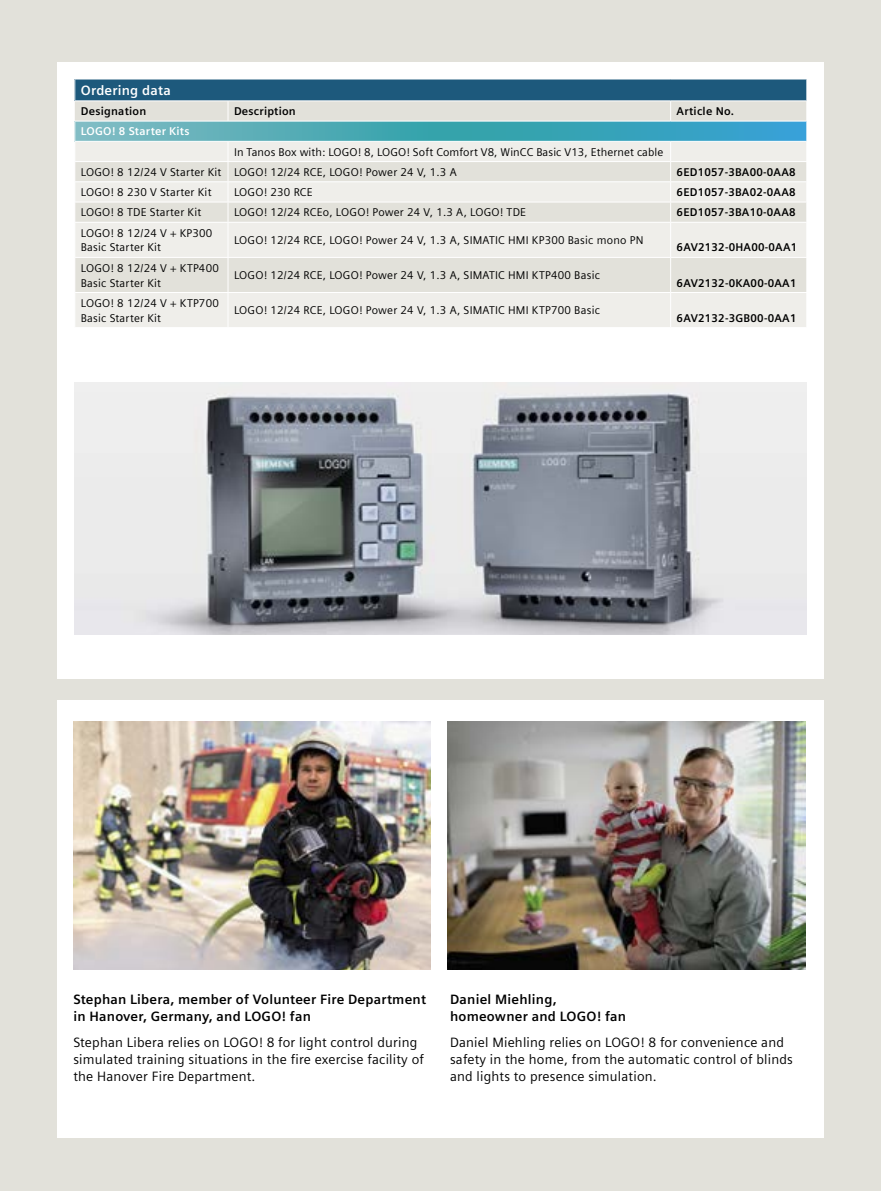
<style>
.page{position:relative;width:881px;height:1191px;background:#fff}
.page>*{position:absolute;margin:0;border:0;box-sizing:border-box;transform-origin:0 0}
.t1{font:13.5px/17px "Siemens Sans Global";letter-spacing:.015em;color:#000}
.t2{font:700 13.5px/17px "Siemens Sans Global";letter-spacing:.015em;color:#000}
.t3{font:700 13.5px "Siemens Sans Global";letter-spacing:.015em;color:#fff}
.t4{font:11.25px/14.9px "Siemens Sans Global";letter-spacing:.02em;color:#000}
.t5{font:700 11.25px "Siemens Sans Global";letter-spacing:.02em;color:#000}
.t6{font:700 11.25px "Siemens Sans Global";letter-spacing:.02em;color:#fff}
</style>
<div class="page">
<div style="left:0;top:0;width:880px;height:1191px;background:#e2e1da"></div>
<div style="left:57px;top:62px;width:766px;height:616px;background:#fff"></div>
<img style="left:74px;top:383px;width:732px;height:251px">
<div style="left:57px;top:700px;width:766px;height:437px;background:#fff"></div>
<img style="left:73px;top:722px;width:358px;height:247px">
<img style="left:448px;top:722px;width:357px;height:247px">
<div style="left:75px;top:79px;width:731px;height:22px;background:#1d597c"></div>
<svg style="left:75px;top:101px;width:731px;height:20px;background:#e3e2db"></svg>
<svg style="left:75px;top:122px;width:731px;height:19px;background:#4aa9ba"></svg>
<svg style="left:75px;top:142px;width:731px;height:185px;background:#e9e8e3"></svg>
<hr style="left:74px;top:79px;width:154px;height:1px;background:#fff">
<svg style="left:74px;top:79px;width:1px;height:21px"></svg>
<hr style="left:228px;top:79px;width:442px;height:1px;background:#fff">
<hr style="left:670px;top:79px;width:136px;height:1px;background:#fff">
<svg style="left:74px;top:122px;width:1px;height:20px"></svg>
<hr style="left:74px;top:100px;width:154px;height:1px;background:#fff">
<hr style="left:228px;top:100px;width:442px;height:1px;background:#fff">
<svg style="left:227px;top:101px;width:1px;height:20px"></svg>
<hr style="left:670px;top:100px;width:136px;height:1px;background:#fff">
<svg style="left:670px;top:101px;width:1px;height:20px"></svg>
<hr style="left:75px;top:161px;width:153px;height:1px;background:#fff">
<hr style="left:228px;top:161px;width:442px;height:1px;background:#fff">
<hr style="left:670px;top:161px;width:136px;height:1px;background:#fff">
<hr style="left:75px;top:181px;width:153px;height:1px;background:#fff">
<hr style="left:228px;top:181px;width:442px;height:1px;background:#fff">
<hr style="left:670px;top:181px;width:136px;height:1px;background:#fff">
<hr style="left:75px;top:202px;width:153px;height:1px;background:#fff">
<hr style="left:228px;top:202px;width:442px;height:1px;background:#fff">
<svg style="left:227px;top:142px;width:1px;height:80px"></svg>
<hr style="left:670px;top:202px;width:136px;height:1px;background:#fff">
<svg style="left:670px;top:142px;width:1px;height:80px"></svg>
<svg style="left:806px;top:79px;width:1px;height:142px"></svg>
<hr style="left:75px;top:222px;width:153px;height:1px;background:#fff">
<hr style="left:228px;top:222px;width:442px;height:1px;background:#fff">
<hr style="left:227px;top:223px;width:1px;height:34px;background:#fff">
<hr style="left:670px;top:222px;width:136px;height:1px;background:#fff">
<hr style="left:670px;top:223px;width:1px;height:34px;background:#fff">
<hr style="left:75px;top:257px;width:153px;height:1px;background:#fff">
<hr style="left:228px;top:257px;width:442px;height:1px;background:#fff">
<hr style="left:227px;top:258px;width:1px;height:34px;background:#fff">
<hr style="left:670px;top:257px;width:136px;height:1px;background:#fff">
<hr style="left:670px;top:258px;width:1px;height:34px;background:#fff">
<hr style="left:75px;top:292px;width:153px;height:1px;background:#fff">
<hr style="left:228px;top:292px;width:442px;height:1px;background:#fff">
<hr style="left:227px;top:293px;width:1px;height:34px;background:#fff">
<hr style="left:670px;top:292px;width:136px;height:1px;background:#fff">
<hr style="left:670px;top:293px;width:1px;height:34px;background:#fff">
<p class="t3" style="left:81px;top:82px;width:92px">Ordering data</p>
<p class="t5" style="left:81px;top:105px;width:67px">Designation</p>
<p class="t5" style="left:234px;top:105px;width:63px">Description</p>
<p class="t5" style="left:676px;top:105px;width:59px">Article No.</p>
<p class="t6" style="left:81px;top:125px;width:110px">LOGO! 8 Starter Kits</p>
<p class="t4" style="left:81px;top:142px;width:584px;line-height:20.2px;text-indent:153px">In Tanos Box with: LOGO! 8, LOGO! Soft Comfort V8, WinCC Basic V13, Ethernet cable<br>LOGO! 8 12/24 V Starter Kit LOGO! 12/24 RCE, LOGO! Power 24 V, 1.3 A</p>
<p class="t5" style="left:676px;top:165px;width:120px">6ED1057-3BA00-0AA8</p>
<p class="t4" style="left:81px;top:185px;width:132px">LOGO! 8 230 V Starter Kit</p>
<p class="t4" style="left:234px;top:185px;width:80px">LOGO! 230 RCE</p>
<p class="t5" style="left:676px;top:186px;width:120px">6ED1057-3BA02-0AA8</p>
<p class="t4" style="left:81px;top:205px;width:122px">LOGO! 8 TDE Starter Kit</p>
<p class="t4" style="left:234px;top:205px;width:293px">LOGO! 12/24 RCEo, LOGO! Power 24 V, 1.3 A, LOGO! TDE</p>
<p class="t5" style="left:676px;top:206px;width:120px">6ED1057-3BA10-0AA8</p>
<p class="t4" style="left:81px;top:226px;width:133px">LOGO! 8 12/24 V + KP300<br>Basic Starter Kit</p>
<p class="t4" style="left:234px;top:233px;width:411px">LOGO! 12/24 RCE, LOGO! Power 24 V, 1.3 A, SIMATIC HMI KP300 Basic mono PN</p>
<p class="t5" style="left:676px;top:241px;width:122px">6AV2132-0HA00-0AA1</p>
<p class="t4" style="left:81px;top:261px;width:139px">LOGO! 8 12/24 V + KTP400<br>Basic Starter Kit</p>
<p class="t4" style="left:234px;top:268px;width:367px">LOGO! 12/24 RCE, LOGO! Power 24 V, 1.3 A, SIMATIC HMI KTP400 Basic</p>
<p class="t4" style="left:81px;top:296px;width:139px">LOGO! 8 12/24 V + KTP700<br>Basic Starter Kit</p>
<p class="t4" style="left:234px;top:303px;width:367px">LOGO! 12/24 RCE, LOGO! Power 24 V, 1.3 A, SIMATIC HMI KTP700 Basic</p>
<p class="t5" style="left:676px;top:276px;width:121px">6AV2132-0KA00-0AA1</p>
<p class="t5" style="left:676px;top:311px;width:121px">6AV2132-3GB00-0AA1</p>
<p class="t2" style="left:73px;top:991px;width:354px">Stephan Libera, member of Volunteer Fire Department in Hanover, Germany, and LOGO! fan</p>
<p class="t1" style="left:73px;top:1034px;width:352px">Stephan Libera relies on LOGO! 8 for light control during simulated training situations in the fire exercise facility of the Hanover Fire Department.</p>
<p class="t2" style="left:450px;top:991px;width:177px">Daniel Miehling, homeowner and LOGO! fan</p>
<p class="t1" style="left:450px;top:1034px;width:344px">Daniel Miehling relies on LOGO! 8 for convenience and safety in the home, from the automatic control of blinds and lights to presence simulation.</p>
</div>
